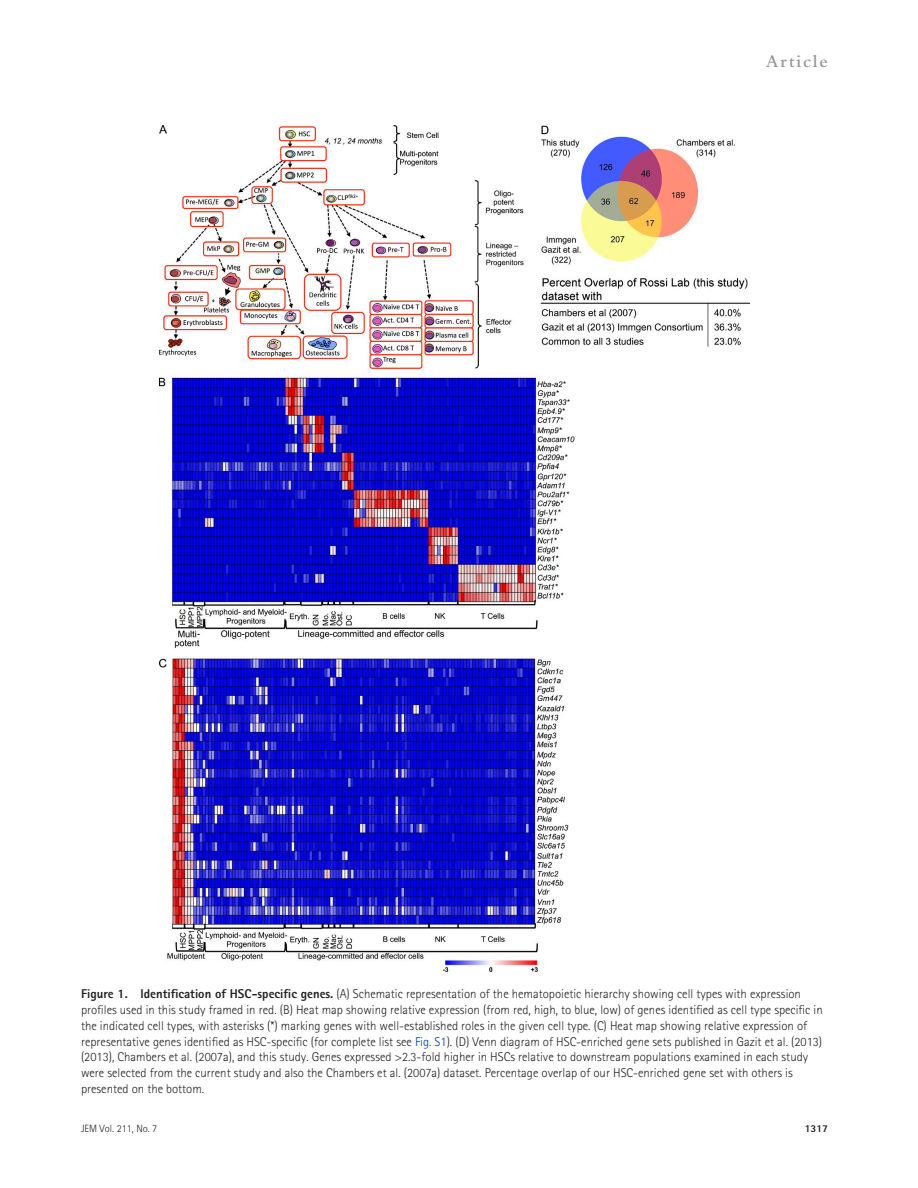
<style>
.page{position:relative;width:918px;height:1188px;background:#fff}
.page>*{position:absolute;margin:0;border:0;box-sizing:border-box;transform-origin:0 0}
.t1{font:600 18px "Bembo Std";letter-spacing:.1em;color:#949698}
.t2{font:300 12.75px/15.8px "Rotis Sans Serif Std";color:#231f20}
.t3{font:300 10.5px "Rotis Sans Serif Std";color:#231f20}
.t4{font:800 10.5px "Rotis Sans Serif Std";color:#231f20}
.s1{font-weight:800}
.s2{color:#0030d1}
</style>
<div class="page">
<img style="left:160px;top:125px;width:589px;height:846px">
<h1 class="t1" style="left:766px;top:51px;width:64px">Article</h1>
<p class="t2" style="left:81px;top:986px;width:743px"><span class="s1">Figure 1. Identification of HSC-specific genes.</span> (A) Schematic representation of the hematopoietic hierarchy showing cell types with expression profiles used in this study framed in red. (B) Heat map showing relative expression (from red, high, to blue, low) of genes identified as cell type specific in the indicated cell types, with asterisks (*) marking genes with well-established roles in the given cell type. (C) Heat map showing relative expression of representative genes identified as HSC-specific (for complete list see <span class="s2">Fig. S1</span>). (D) Venn diagram of HSC-enriched gene sets published in Gazit et al. (2013) (2013), Chambers et al. (2007a), and this study. Genes expressed &gt;2.3-fold higher in HSCs relative to downstream populations examined in each study were selected from the current study and also the Chambers et al. (2007a) dataset. Percentage overlap of our HSC-enriched gene set with others is presented on the bottom.</p>
<p class="t3" style="left:81px;top:1123px;width:78px">JEM Vol. 211, No. 7</p>
<p class="t4" style="left:805px;top:1122px;width:25px">1317</p>
</div>
